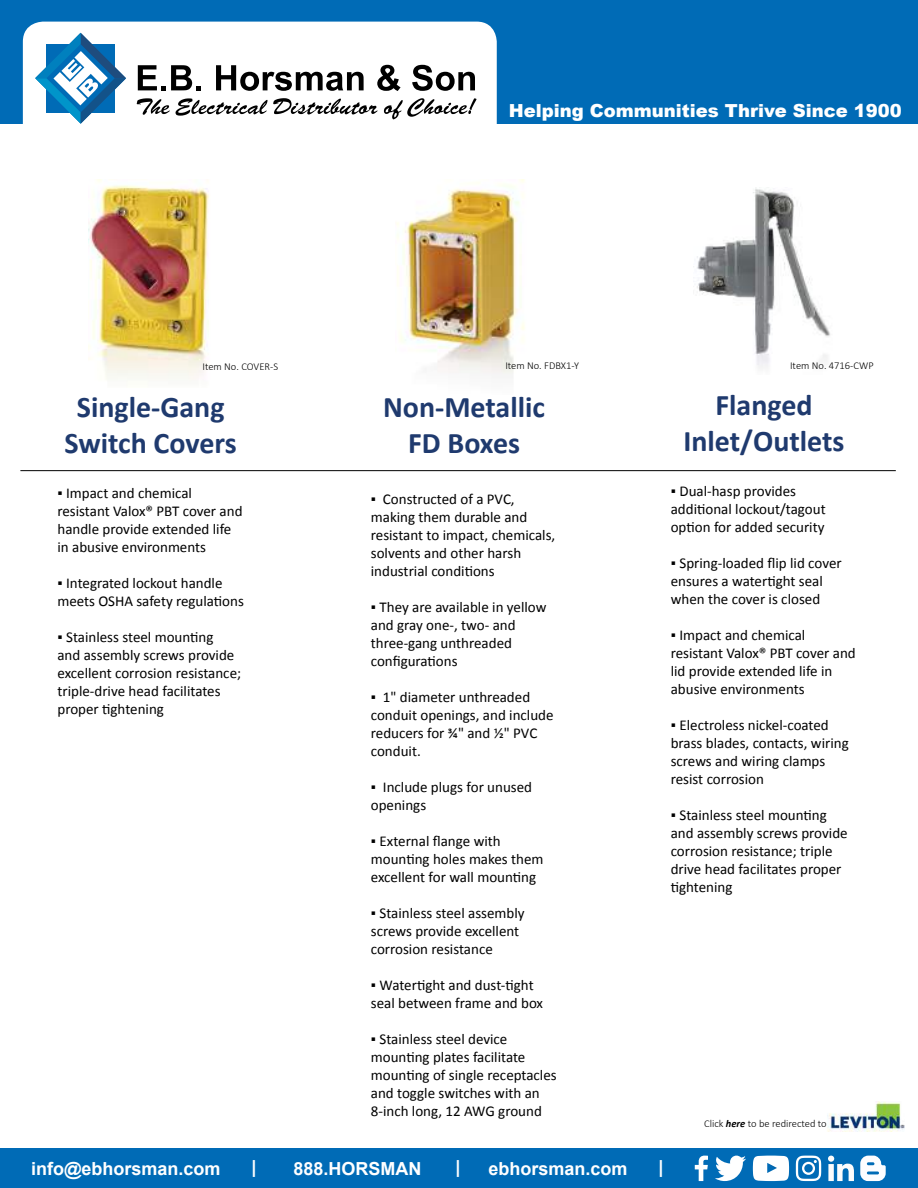
<style>
.page{position:relative;width:918px;height:1188px;background:#fff}
.page>*{position:absolute;margin:0;border:0;box-sizing:border-box;transform-origin:0 0}
.t1{font:700 30px/36px "Calibri";color:#1f3a6e;text-align:center}
.t2{font:700 18px "Arial";color:#fff}
.t3{font:900 18px "Arial";color:#fff}
.t4{font:15px/18px "Calibri";color:#000}
.t5{font:300 10.5px "Calibri";color:#000}
.s1{font-weight:700;font-style:italic}
</style>
<div class="page">
<img style="left:697px;top:188px;width:133px;height:180px">
<div style="left:1px;top:1148px;width:917px;height:40px;background:#006bb6"></div>
<svg style="left:860px;top:1156px;width:26px;height:25px"></svg>
<svg style="left:695px;top:1156px;width:13px;height:25px"></svg>
<svg style="left:828px;top:1156px;width:26px;height:25px"></svg>
<svg style="left:715px;top:1156px;width:31px;height:25px"></svg>
<svg style="left:753px;top:1156px;width:36px;height:25px"></svg>
<svg style="left:796px;top:1156px;width:25px;height:25px"></svg>
<div style="left:1px;top:0;width:917px;height:124px;background:#006bb6"></div>
<div style="left:23px;top:22px;width:474px;height:102px;background:#fff"></div>
<svg style="left:35px;top:33px;width:91px;height:91px"></svg>
<svg style="left:138px;top:65px;width:63px;height:25px;background:#909090"></svg>
<svg style="left:216px;top:65px;width:148px;height:26px;background:#999"></svg>
<svg style="left:377px;top:65px;width:24px;height:26px"></svg>
<svg style="left:412px;top:65px;width:63px;height:26px;background:#919191"></svg>
<svg style="left:137px;top:98px;width:33px;height:17px"></svg>
<svg style="left:176px;top:98px;width:201px;height:18px;background:#b6b6b6"></svg>
<svg style="left:384px;top:98px;width:92px;height:21px;background:#c0c0c0"></svg>
<img style="left:88px;top:179px;width:122px;height:202px">
<hr style="left:20px;top:470px;width:876px;height:1px;background:#000">
<img style="left:396px;top:179px;width:129px;height:196px">
<img style="left:827px;top:1101px;width:78px;height:31px">
<p class="t3" style="left:509px;top:97px;width:395px">Helping Communities Thrive Since 1900</p>
<p class="t5" style="left:790px;top:359px;width:85px">Item No. 4716-CWP</p>
<p class="t5" style="left:505px;top:359px;width:75px">Item No. FDBX1-Y</p>
<h1 class="t1" style="left:383px;top:389px;width:163px">Non-Metallic<br>FD Boxes</h1>
<p class="t5" style="left:202px;top:360px;width:77px">Item No. COVER-S</p>
<h1 class="t1" style="left:65px;top:390px;width:174px">Single-Gang<br>Switch Covers</h1>
<h1 class="t1" style="left:683px;top:387px;width:163px">Flanged<br>Inlet/Outlets</h1>
<p class="t4" style="left:671px;top:482px;width:156px">▪ Dual-hasp provides additional lockout/tagout option for added security</p>
<p class="t4" style="left:671px;top:554px;width:173px">▪ Spring-loaded flip lid cover ensures a watertight seal when the cover is closed</p>
<p class="t4" style="left:671px;top:626px;width:187px">▪ Impact and chemical resistant Valox® PBT cover and lid provide extended life in abusive environments</p>
<p class="t4" style="left:671px;top:716px;width:180px">▪ Electroless nickel-coated brass blades, contacts, wiring screws and wiring clamps resist corrosion</p>
<p class="t4" style="left:671px;top:806px;width:178px">▪ Stainless steel mounting and assembly screws provide corrosion resistance; triple drive head facilitates proper tightening</p>
<p class="t4" style="left:57px;top:484px;width:187px">▪ Impact and chemical resistant Valox® PBT cover and handle provide extended life in abusive environments</p>
<p class="t4" style="left:57px;top:574px;width:188px">▪ Integrated lockout handle meets OSHA safety regulations</p>
<p class="t4" style="left:57px;top:628px;width:185px">▪ Stainless steel mounting<br>and assembly screws provide excellent corrosion resistance; triple-drive head facilitates proper tightening</p>
<p class="t4" style="left:371px;top:490px;width:186px">▪ Constructed of a PVC, making them durable and resistant to impact, chemicals, solvents and other harsh industrial conditions</p>
<p class="t4" style="left:371px;top:598px;width:177px">▪ They are available in yellow and gray one-, two- and three-gang unthreaded configurations</p>
<p class="t4" style="left:371px;top:688px;width:184px">▪ 1" diameter unthreaded conduit openings, and include reducers for ¾" and ½" PVC conduit.</p>
<p class="t4" style="left:371px;top:778px;width:163px">▪ Include plugs for unused openings</p>
<p class="t4" style="left:371px;top:832px;width:174px">▪ External flange with mounting holes makes them excellent for wall mounting</p>
<p class="t4" style="left:371px;top:904px;width:155px">▪ Stainless steel assembly screws provide excellent corrosion resistance</p>
<p class="t4" style="left:371px;top:976px;width:174px">▪ Watertight and dust-tight seal between frame and box</p>
<p class="t4" style="left:371px;top:1030px;width:187px">▪ Stainless steel device mounting plates facilitate mounting of single receptacles and toggle switches with an<br>8-inch long, 12 AWG ground</p>
<p class="t5" style="left:704px;top:1117px;width:124px">Click <span class="s1">here</span> to be redirected to</p>
<p class="t2" style="left:31px;top:1157px;width:191px">info@ebhorsman.com</p>
<p class="t2" style="left:252px;top:1154px;width:7px">|</p>
<p class="t2" style="left:294px;top:1157px;width:130px">888.HORSMAN</p>
<p class="t2" style="left:456px;top:1154px;width:7px">|</p>
<p class="t2" style="left:489px;top:1157px;width:141px">ebhorsman.com</p>
<p class="t2" style="left:659px;top:1154px;width:7px">|</p>
</div>
